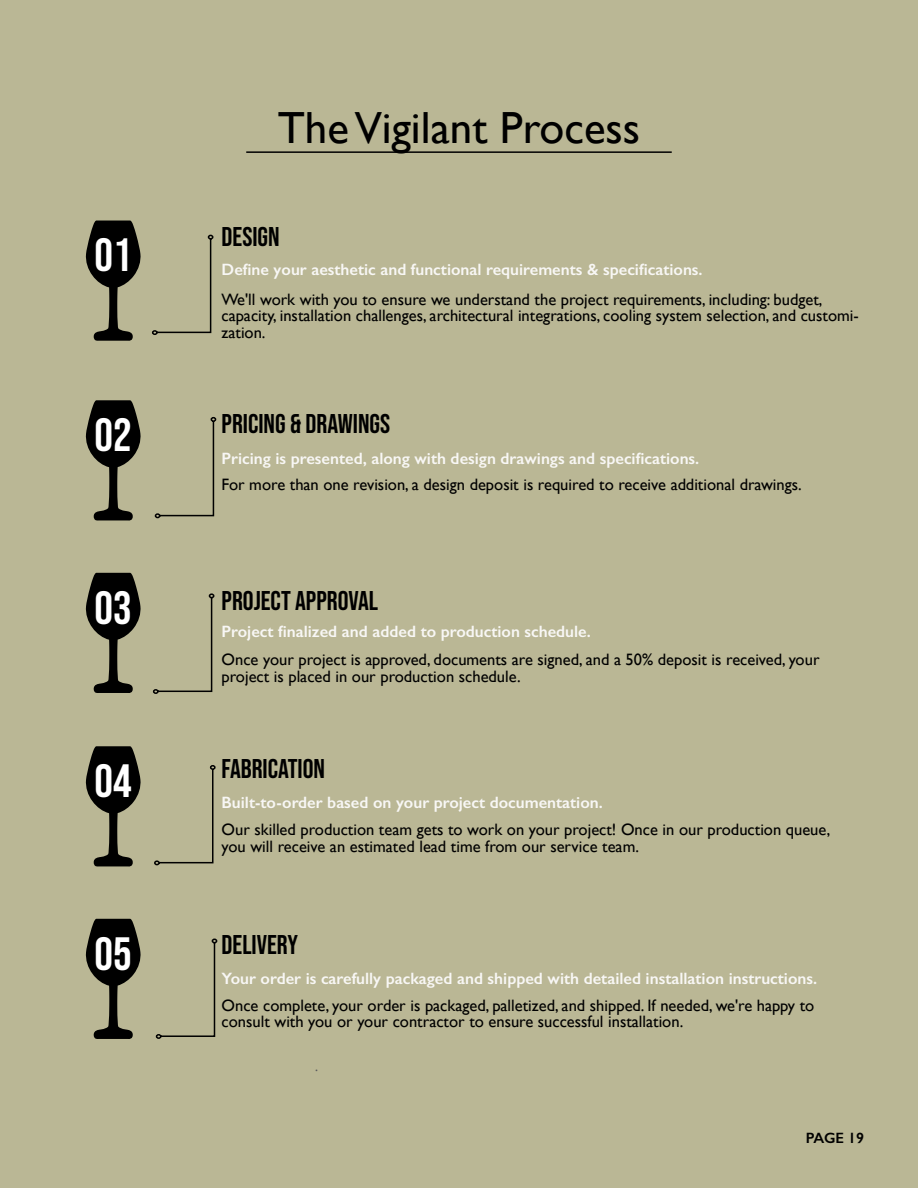
<style>
.page{position:relative;width:918px;height:1188px;background:#bab795}
.page>*{position:absolute;margin:0;border:0;box-sizing:border-box;transform-origin:0 0}
.t1{font:46.5px "Bebas Neue";color:#fff}
.t2{font:45px "Gill Sans";color:#000}
.t3{font:27px "Bebas Neue";color:#000}
.t4{font:16.5px/16.5px "Gill Sans";color:#000}
.t5{font:600 16.5px "Gill Sans";color:#f8f7f5}
.t6{font:600 15px "Gill Sans";letter-spacing:-.015em;color:#000}
.t7{font:13.5px "Gill Sans";color:#58595b}
</style>
<div class="page">
<hr style="left:246px;top:151px;width:426px;height:2px;background:#000">
<svg style="left:85px;top:221px;width:56px;height:120px"></svg>
<svg style="left:152px;top:234px;width:62px;height:101px"></svg>
<svg style="left:85px;top:400px;width:56px;height:121px"></svg>
<svg style="left:154px;top:416px;width:63px;height:103px"></svg>
<svg style="left:85px;top:573px;width:56px;height:120px"></svg>
<svg style="left:152px;top:593px;width:63px;height:101px"></svg>
<svg style="left:85px;top:746px;width:56px;height:120px"></svg>
<svg style="left:154px;top:765px;width:62px;height:101px"></svg>
<svg style="left:85px;top:919px;width:56px;height:120px"></svg>
<svg style="left:155px;top:938px;width:63px;height:101px"></svg>
<h1 class="t1" style="left:94px;top:229px;width:39px">01</h1>
<h2 class="t2" style="left:278px;top:102px;width:364px">The Vigilant Process</h2>
<h3 class="t3" style="left:222px;top:221px;width:60px">DESIGN</h3>
<p class="t5" style="left:222px;top:259px;width:483px">Define your aesthetic and functional requirements &amp; specifications.</p>
<p class="t4" style="left:222px;top:291px;width:639px">We'll work with you to ensure we understand the project requirements, including: budget, capacity, installation challenges, architectural integrations, cooling system selection, and customi&shy;zation.</p>
<h1 class="t1" style="left:94px;top:409px;width:39px">02</h1>
<h3 class="t3" style="left:222px;top:408px;width:170px">PRICING &amp; DRAWINGS</h3>
<p class="t5" style="left:222px;top:448px;width:479px">Pricing is presented, along with design drawings and specifications.</p>
<p class="t4" style="left:222px;top:476px;width:582px">For more than one revision, a design deposit is required to receive additional drawings.</p>
<h1 class="t1" style="left:94px;top:581px;width:39px">03</h1>
<h3 class="t3" style="left:222px;top:585px;width:158px">PROJECT APPROVAL</h3>
<p class="t5" style="left:222px;top:622px;width:371px">Project finalized and added to production schedule.</p>
<p class="t4" style="left:222px;top:651px;width:599px">Once your project is approved, documents are signed, and a 50% deposit is received, your project is placed in our production schedule.</p>
<h1 class="t1" style="left:94px;top:755px;width:39px">04</h1>
<h3 class="t3" style="left:222px;top:753px;width:105px">FABRICATION</h3>
<p class="t5" style="left:222px;top:792px;width:383px">Built-to-order based on your project documentation.</p>
<p class="t4" style="left:222px;top:821px;width:610px">Our skilled production team gets to work on your project! Once in our production queue, you will receive an estimated lead time from our service team.</p>
<h1 class="t1" style="left:94px;top:927px;width:39px">05</h1>
<h3 class="t3" style="left:222px;top:929px;width:78px">DELIVERY</h3>
<p class="t5" style="left:222px;top:968px;width:597px">Your order is carefully packaged and shipped with detailed installation instructions.</p>
<p class="t4" style="left:222px;top:997px;width:594px">Once complete, your order is packaged, palletized, and shipped. If needed, we're happy to consult with you or your contractor to ensure successful installation.</p>
<p class="t7" style="left:315px;top:1059px;width:4px">.</p>
<p class="t6" style="left:806px;top:1129px;width:60px">PAGE 19</p>
</div>
